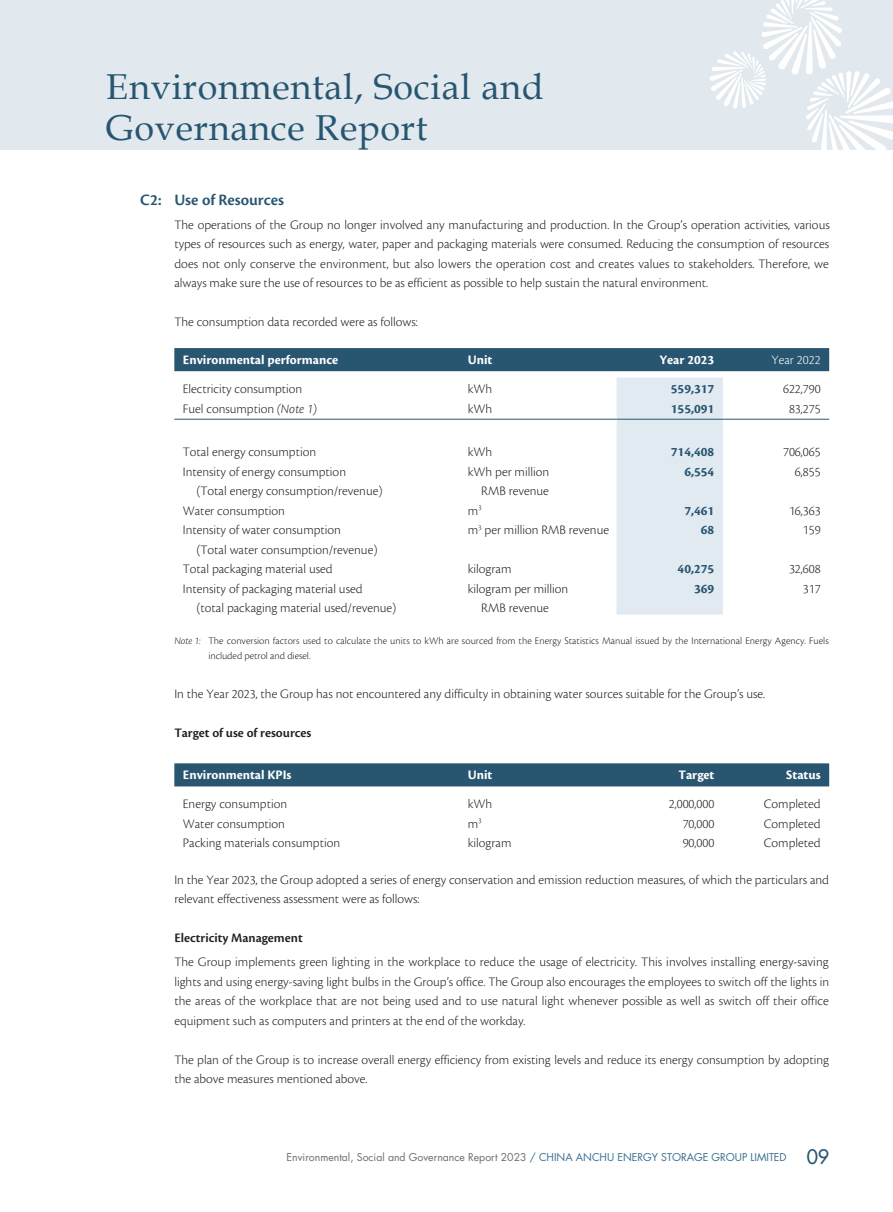
<style>
.page{position:relative;width:893px;height:1212px;background:#fff}
.page>*{position:absolute;margin:0;border:0;box-sizing:border-box;transform-origin:0 0}
.t1{font:36px/40.5px "Book Antiqua";letter-spacing:.02em;color:#285671}
._02_H2{font:600 16.5px "Cronos Pro";color:#285671}
._00_txt{font:300 13.5px/19.5px "Cronos Pro";color:#231f20;text-align:justify}
._50_Table_txt{font:300 13.5px "Cronos Pro";color:#231f20}
._50_Table_txt-2{font:700 13.5px "Cronos Pro";color:#fff}
._03_H3{font:600 13.5px "Cronos Pro";color:#231f20}
._50_Table_txt-3{font:700 13.5px "Cronos Pro";color:#285671}
._50_Table_txt-4{font:300 13.5px "Cronos Pro";color:#fff}
._06_Notes{font:300 10.5px/15px "Cronos Pro";letter-spacing:.005em;color:#231f20}
.t2{font:10.5px "Futura Std";color:#6c6d70}
.s1{font-style:italic}
.s2{color:#386e8f}
.s3{font-weight:500;font-size:19.5px;color:#285671}
</style>
<div class="page">
<div style="left:0;top:0;width:893px;height:150px;background:#e1e9ee"></div>
<svg style="left:709px;top:0;width:184px;height:150px"></svg>
<div style="left:174px;top:348px;width:655px;height:23px;background:#285671"></div>
<div style="left:617px;top:378px;width:106px;height:237px;background:#e2eaf1"></div>
<hr style="left:174px;top:419px;width:294px;height:1px;background:#285671">
<hr style="left:468px;top:419px;width:149px;height:1px;background:#285671">
<hr style="left:617px;top:419px;width:106px;height:1px;background:#285671">
<hr style="left:723px;top:419px;width:106px;height:1px;background:#285671">
<div style="left:174px;top:763px;width:655px;height:23px;background:#285671"></div>
<h1 class="t1" style="left:106px;top:66px;width:439px">Environmental, Social and<br>Governance Report</h1>
<p class="_02_H2" style="left:140px;top:190px;width:145px">C2: Use of Resources</p>
<p class="_00_txt" style="left:174px;top:214px;width:657px">The operations of the Group no longer involved any manufacturing and production. In the Group’s operation activities, various types of resources such as energy, water, paper and packaging materials were consumed. Reducing the consumption of resources does not only conserve the environment, but also lowers the operation cost and creates values to stakeholders. Therefore, we always make sure the use of resources to be as efficient as possible to help sustain the natural environment.</p>
<p class="_00_txt" style="left:174px;top:312px;width:245px">The consumption data recorded were as follows:</p>
<p class="_50_Table_txt-2" style="left:183px;top:352px;width:157px">Environmental performance</p>
<p class="_50_Table_txt-2" style="left:468px;top:352px;width:26px">Unit</p>
<p class="_50_Table_txt-2" style="left:659px;top:352px;width:56px">Year 2023</p>
<p class="_50_Table_txt-4" style="left:771px;top:352px;width:51px">Year 2022</p>
<p class="_50_Table_txt" style="left:183px;top:381px;width:121px">Electricity consumption</p>
<p class="_50_Table_txt" style="left:468px;top:381px;width:26px">kWh</p>
<p class="_50_Table_txt-3" style="left:671px;top:381px;width:45px">559,317</p>
<p class="_50_Table_txt" style="left:783px;top:381px;width:39px">622,790</p>
<p class="_50_Table_txt" style="left:183px;top:401px;width:136px">Fuel consumption <span class="s1">(Note 1)</span></p>
<p class="_50_Table_txt" style="left:468px;top:401px;width:26px">kWh</p>
<p class="_50_Table_txt-3" style="left:671px;top:401px;width:45px">155,091</p>
<p class="_50_Table_txt" style="left:789px;top:401px;width:33px">83,275</p>
<p class="_50_Table_txt" style="left:183px;top:444px;width:135px">Total energy consumption</p>
<p class="_50_Table_txt" style="left:468px;top:444px;width:26px">kWh</p>
<p class="_50_Table_txt-3" style="left:671px;top:444px;width:45px">714,408</p>
<p class="_50_Table_txt" style="left:783px;top:444px;width:39px">706,065</p>
<p class="_50_Table_txt" style="left:183px;top:464px;width:165px">Intensity of energy consumption</p>
<p class="_50_Table_txt" style="left:196px;top:483px;width:188px">(Total energy consumption/revenue)</p>
<p class="_50_Table_txt" style="left:468px;top:464px;width:83px">kWh per million</p>
<p class="_50_Table_txt" style="left:481px;top:483px;width:69px">RMB revenue</p>
<p class="_50_Table_txt-3" style="left:684px;top:464px;width:31px">6,554</p>
<p class="_50_Table_txt" style="left:795px;top:464px;width:27px">6,855</p>
<p class="_50_Table_txt" style="left:183px;top:503px;width:104px">Water consumption</p>
<p class="_50_Table_txt" style="left:468px;top:503px;width:15px">m<sup>3</sup></p>
<p class="_50_Table_txt-3" style="left:684px;top:503px;width:31px">7,461</p>
<p class="_50_Table_txt" style="left:789px;top:503px;width:33px">16,363</p>
<p class="_50_Table_txt" style="left:183px;top:522px;width:160px">Intensity of water consumption</p>
<p class="_50_Table_txt" style="left:196px;top:542px;width:183px">(Total water consumption/revenue)</p>
<p class="_50_Table_txt" style="left:468px;top:522px;width:143px">m<sup>3</sup> per million RMB revenue</p>
<p class="_50_Table_txt-3" style="left:701px;top:522px;width:15px">68</p>
<p class="_50_Table_txt" style="left:803px;top:522px;width:19px">159</p>
<p class="_50_Table_txt" style="left:183px;top:561px;width:151px">Total packaging material used</p>
<p class="_50_Table_txt" style="left:468px;top:561px;width:45px">kilogram</p>
<p class="_50_Table_txt-3" style="left:678px;top:561px;width:38px">40,275</p>
<p class="_50_Table_txt" style="left:789px;top:561px;width:33px">32,608</p>
<p class="_50_Table_txt" style="left:183px;top:581px;width:181px">Intensity of packaging material used</p>
<p class="_50_Table_txt" style="left:196px;top:600px;width:201px">(total packaging material used/revenue)</p>
<p class="_50_Table_txt" style="left:468px;top:581px;width:102px">kilogram per million</p>
<p class="_50_Table_txt" style="left:481px;top:600px;width:69px">RMB revenue</p>
<p class="_50_Table_txt-3" style="left:694px;top:581px;width:22px">369</p>
<p class="_50_Table_txt" style="left:803px;top:581px;width:19px">317</p>
<p class="_06_Notes" style="left:208px;top:633px;width:622px;text-indent:-34px"><span class="s1">Note 1:</span> The conversion factors used to calculate the units to kWh are sourced from the Energy Statistics Manual issued by the International Energy Agency. Fuels included petrol and diesel.</p>
<p class="_00_txt" style="left:174px;top:684px;width:592px">In the Year 2023, the Group has not encountered any difficulty in obtaining water sources suitable for the Group’s use.</p>
<p class="_03_H3" style="left:174px;top:725px;width:139px">Target of use of resources</p>
<p class="_50_Table_txt-2" style="left:183px;top:767px;width:110px">Environmental KPIs</p>
<p class="_50_Table_txt-2" style="left:468px;top:767px;width:26px">Unit</p>
<p class="_50_Table_txt-2" style="left:678px;top:767px;width:37px">Target</p>
<p class="_50_Table_txt-2" style="left:786px;top:767px;width:36px">Status</p>
<p class="_50_Table_txt" style="left:183px;top:796px;width:106px">Energy consumption</p>
<p class="_50_Table_txt" style="left:468px;top:796px;width:26px">kWh</p>
<p class="_50_Table_txt" style="left:669px;top:796px;width:47px">2,000,000</p>
<p class="_50_Table_txt" style="left:764px;top:796px;width:58px">Completed</p>
<p class="_50_Table_txt" style="left:183px;top:816px;width:104px">Water consumption</p>
<p class="_50_Table_txt" style="left:468px;top:816px;width:15px">m<sup>3</sup></p>
<p class="_50_Table_txt" style="left:683px;top:816px;width:33px">70,000</p>
<p class="_50_Table_txt" style="left:764px;top:816px;width:58px">Completed</p>
<p class="_50_Table_txt" style="left:183px;top:835px;width:159px">Packing materials consumption</p>
<p class="_50_Table_txt" style="left:468px;top:835px;width:45px">kilogram</p>
<p class="_50_Table_txt" style="left:683px;top:835px;width:33px">90,000</p>
<p class="_50_Table_txt" style="left:764px;top:835px;width:58px">Completed</p>
<p class="_00_txt" style="left:174px;top:870px;width:656px">In the Year 2023, the Group adopted a series of energy conservation and emission reduction measures, of which the particulars and relevant effectiveness assessment were as follows:</p>
<p class="_03_H3" style="left:174px;top:930px;width:130px">Electricity Management</p>
<p class="_00_txt" style="left:174px;top:952px;width:656px">The Group implements green lighting in the workplace to reduce the usage of electricity. This involves installing energy-saving lights and using energy-saving light bulbs in the Group’s office. The Group also encourages the employees to switch off the lights in the areas of the workplace that are not being used and to use natural light whenever possible as well as switch off their office equipment such as computers and printers at the end of the workday.</p>
<p class="_00_txt" style="left:174px;top:1049px;width:656px">The plan of the Group is to increase overall energy efficiency from existing levels and reduce its energy consumption by adopting the above measures mentioned above.</p>
<p class="t2" style="left:287px;top:1150px;width:544px">Environmental, Social and Governance Report 2023 <span class="s2">/ CHINA ANCHU ENERGY STORAGE GROUP LIMITED</span> <span class="s3">09</span></p>
</div>
